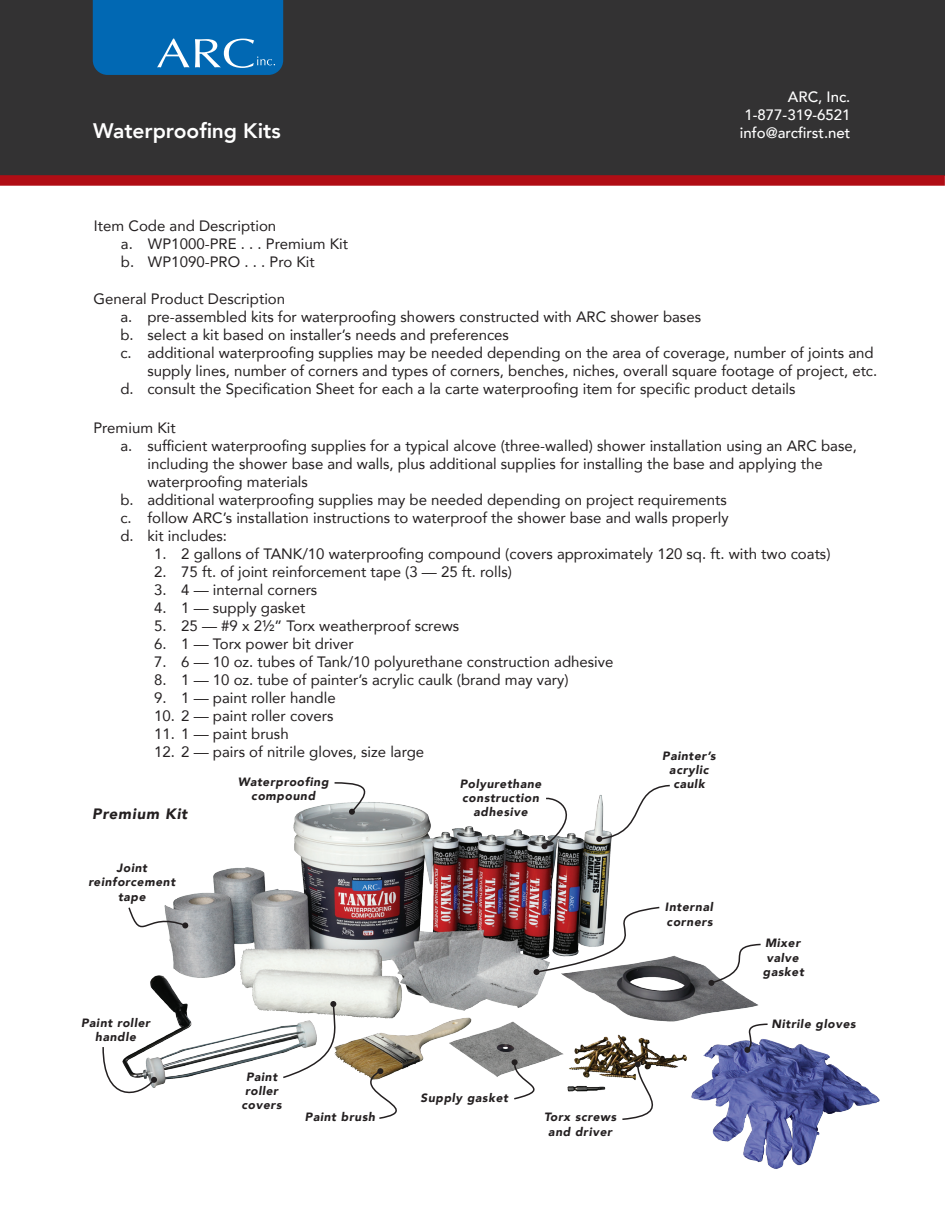
<style>
.page{position:relative;width:945px;height:1215px;background:#fff}
.page>*{position:absolute;margin:0;border:0;box-sizing:border-box;transform-origin:0 0}
.t1{font:800 21px "Avenir";color:#fff}
.t2{font:15px/18px "Avenir";color:#231f20}
.t3{font:500 15px/18px "Avenir";color:#fff;text-align:right}
.t4{font:italic 900 15px "Avenir";letter-spacing:.05em;color:#231f20}
.t5{font:italic 900 12px/14.4px "Avenir";letter-spacing:.05em;color:#231f20;text-align:center}
</style>
<div class="page">
<div style="left:0;top:0;width:945px;height:175px;background:#333233"></div>
<div style="left:0;top:175px;width:945px;height:11px;background:#b00d15"></div>
<svg style="left:93px;top:0;width:190px;height:75px;background:#0e6fb5"></svg>
<img style="left:146px;top:802px;width:734px;height:367px">
<svg style="left:333px;top:782px;width:41px;height:33px"></svg>
<svg style="left:102px;top:1046px;width:55px;height:57px"></svg>
<svg style="left:708px;top:943px;width:56px;height:43px"></svg>
<svg style="left:542px;top:797px;width:43px;height:52px"></svg>
<svg style="left:128px;top:906px;width:60px;height:41px"></svg>
<svg style="left:596px;top:784px;width:75px;height:58px"></svg>
<svg style="left:512px;top:1059px;width:47px;height:42px"></svg>
<svg style="left:735px;top:1023px;width:34px;height:30px"></svg>
<svg style="left:534px;top:906px;width:164px;height:69px"></svg>
<svg style="left:621px;top:1061px;width:58px;height:60px"></svg>
<svg style="left:281px;top:1001px;width:150px;height:119px"></svg>
<h1 class="t1" style="left:93px;top:114px;width:189px">Waterproofing Kits</h1>
<p class="t2" style="left:121px;top:217px;width:229px;text-indent:-27px">Item Code and Description<br>a. WP1000-PRE . . . Premium Kit b. WP1090-PRO . . . Pro Kit</p>
<p class="t3" style="left:740px;top:87px;width:112px">ARC, Inc.<br>1-877-319-6521 info@arcfirst.net</p>
<p class="t2" style="left:93px;top:289px;width:193px">General Product Description</p>
<p class="t2" style="left:120px;top:307px;width:582px">a. pre-assembled kits for waterproofing showers constructed with ARC shower bases</p>
<p class="t2" style="left:120px;top:325px;width:390px">b. select a kit based on installer’s needs and preferences</p>
<p class="t2" style="left:120px;top:343px;width:755px">c. additional waterproofing supplies may be needed depending on the area of coverage, number of joints and</p>
<p class="t2" style="left:147px;top:361px;width:731px">supply lines, number of corners and types of corners, benches, niches, overall square footage of project, etc.</p>
<p class="t2" style="left:120px;top:379px;width:677px">d. consult the Specification Sheet for each a la carte waterproofing item for specific product details</p>
<p class="t2" style="left:93px;top:418px;width:84px">Premium Kit</p>
<p class="t2" style="left:120px;top:436px;width:738px">a. sufficient waterproofing supplies for a typical alcove (three-walled) shower installation using an ARC base,</p>
<p class="t2" style="left:147px;top:454px;width:677px">including the shower base and walls, plus additional supplies for installing the base and applying the</p>
<p class="t2" style="left:147px;top:472px;width:162px">waterproofing materials</p>
<p class="t2" style="left:120px;top:490px;width:608px">b. additional waterproofing supplies may be needed depending on project requirements</p>
<p class="t2" style="left:120px;top:508px;width:610px">c. follow ARC’s installation instructions to waterproof the shower base and walls properly</p>
<p class="t2" style="left:120px;top:526px;width:108px">d. kit includes:</p>
<p class="t2" style="left:154px;top:544px;width:678px">1. 2 gallons of TANK/10 waterproofing compound (covers approximately 120 sq. ft. with two coats)</p>
<p class="t2" style="left:154px;top:562px;width:359px">2. 75 ft. of joint reinforcement tape (3 — 25 ft. rolls)</p>
<p class="t2" style="left:154px;top:580px;width:165px">3. 4 — internal corners</p>
<p class="t2" style="left:154px;top:598px;width:153px">4. 1 — supply gasket</p>
<p class="t2" style="left:154px;top:616px;width:307px">5. 25 — #9 x 2½” Torx weatherproof screws</p>
<p class="t2" style="left:154px;top:634px;width:201px">6. 1 — Torx power bit driver</p>
<p class="t2" style="left:154px;top:652px;width:461px">7. 6 — 10 oz. tubes of Tank/10 polyurethane construction adhesive</p>
<p class="t2" style="left:154px;top:670px;width:416px">8. 1 — 10 oz. tube of painter’s acrylic caulk (brand may vary)</p>
<p class="t2" style="left:154px;top:688px;width:183px">9. 1 — paint roller handle</p>
<p class="t2" style="left:154px;top:706px;width:181px">10. 2 — paint roller covers</p>
<p class="t2" style="left:154px;top:724px;width:136px">11. 1 — paint brush</p>
<p class="t2" style="left:154px;top:742px;width:272px">12. 2 — pairs of nitrile gloves, size large</p>
<p class="t5" style="left:662px;top:748px;width:55px">Painter’s acrylic</p>
<p class="t5" style="left:238px;top:774px;width:92px">Waterproofing compound</p>
<p class="t5" style="left:460px;top:776px;width:83px">Polyurethane</p>
<p class="t5" style="left:673px;top:777px;width:33px">caulk</p>
<p class="t5" style="left:462px;top:791px;width:78px">construction adhesive</p>
<p class="t4" style="left:92px;top:801px;width:97px">Premium Kit</p>
<p class="t5" style="left:88px;top:860px;width:88px">Joint reinforcement tape</p>
<p class="t5" style="left:81px;top:1016px;width:71px">Paint roller handle</p>
<p class="t5" style="left:665px;top:900px;width:49px;text-align:left">Internal corners</p>
<p class="t5" style="left:242px;top:1069px;width:42px">Paint roller covers</p>
<p class="t5" style="left:305px;top:1109px;width:72px">Paint brush</p>
<p class="t5" style="left:421px;top:1091px;width:89px">Supply gasket</p>
<p class="t5" style="left:544px;top:1110px;width:74px">Torx screws and driver</p>
<p class="t5" style="left:763px;top:936px;width:43px">Mixer valve gasket</p>
<p class="t5" style="left:771px;top:1017px;width:86px">Nitrile gloves</p>
</div>
